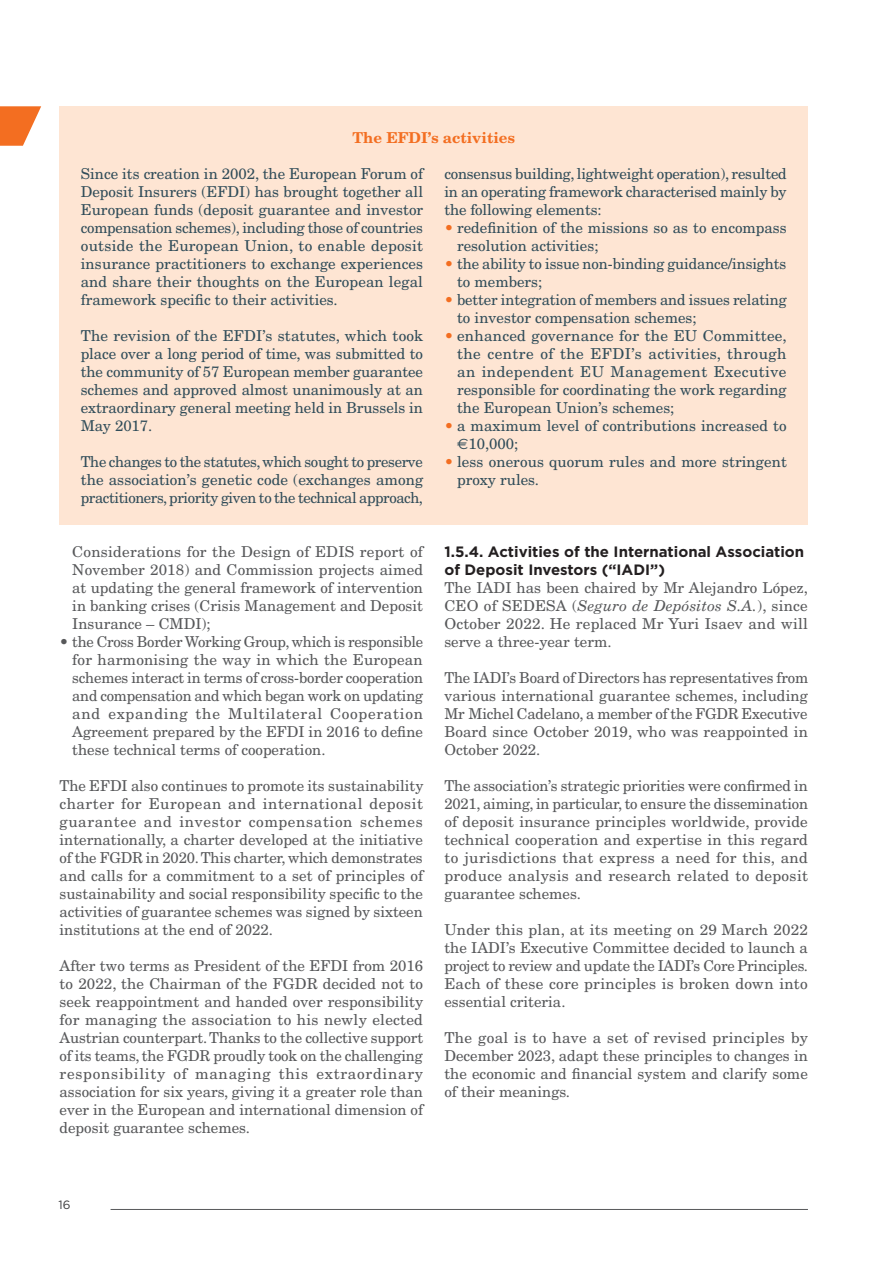
<style>
.page{position:relative;width:893px;height:1263px;background:#fff}
.page>*{position:absolute;margin:0;border:0;box-sizing:border-box;transform-origin:0 0}
.t1{font:15px/18px "New Century Schlbk LT Std";color:#57585a;text-align:justify}
.t2{font:15px/18px "New Century Schlbk LT Std";color:#304c59;text-align:justify}
.t3{font:700 15px/18px "Gotham HTF";color:#231f20}
.t4{font:italic 15px "New Century Schoolbook";letter-spacing:.01em;color:#57585a}
.t5{font:700 15px "New Century Schlbk LT Std";color:#f36e21}
.t6{font:12px "Gotham HTF";color:#3e3e3f}
.s1{color:#f36e21}
.s2{font-family:"Euro Sans"}
.s3{font-family:"New Century Schlbk LT Std";font-style:normal}
</style>
<div class="page">
<svg style="left:0;top:106px;width:41px;height:40px"></svg>
<div style="left:60px;top:106px;width:748px;height:419px;background:#fee5d3"></div>
<hr style="left:111px;top:1209px;width:697px;height:1px;background:#57585a">
<p class="t5" style="left:352px;top:128px;width:164px">The EFDI’s activities</p>
<p class="t2" style="left:81px;top:165px;width:344px">Since its creation in 2002, the European Forum of Deposit Insurers (EFDI) has brought together all European funds (deposit guarantee and investor compensation schemes), including those of countries outside the European Union, to enable deposit insurance practitioners to exchange experiences and share their thoughts on the European legal framework specific to their activities.</p>
<p class="t2" style="left:81px;top:327px;width:344px">The revision of the EFDI’s statutes, which took place over a long period of time, was submitted to the community of 57 European member guarantee schemes and approved almost unanimously at an extraordinary general meeting held in Brussels in May 2017.</p>
<p class="t2" style="left:81px;top:453px;width:344px">The changes to the statutes, which sought to preserve the association’s genetic code (exchanges among practitioners, priority given to the technical approach,</p>
<p class="t2" style="left:444px;top:165px;width:344px">consensus building, lightweight operation), resulted in an operating framework characterised mainly by the following elements:</p>
<p class="t2" style="left:457px;top:219px;width:331px;text-indent:-13px"><span class="s1">•</span> redefinition of the missions so as to encompass resolution activities;</p>
<p class="t2" style="left:457px;top:255px;width:331px;text-indent:-13px"><span class="s1">•</span> the ability to issue non-binding guidance/insights to members;</p>
<p class="t2" style="left:457px;top:291px;width:331px;text-indent:-13px"><span class="s1">•</span> better integration of members and issues relating to investor compensation schemes;</p>
<p class="t2" style="left:457px;top:327px;width:331px;text-indent:-13px"><span class="s1">•</span> enhanced governance for the EU Committee, the centre of the EFDI’s activities, through an independent EU Management Executive responsible for coordinating the work regarding the European Union’s schemes;</p>
<p class="t2" style="left:457px;top:417px;width:331px;text-indent:-13px"><span class="s1">•</span> a maximum level of contributions increased to <span class="s2">€</span>10,000;</p>
<p class="t2" style="left:457px;top:453px;width:331px;text-indent:-13px"><span class="s1">•</span> less onerous quorum rules and more stringent proxy rules.</p>
<p class="t1" style="left:72px;top:543px;width:352px">Considerations for the Design of EDIS report of November 2018) and Commission projects aimed at updating the general framework of intervention in banking crises (Crisis Management and Deposit Insurance – CMDI);</p>
<p class="t1" style="left:72px;top:633px;width:352px;text-indent:-13px">• the Cross Border Working Group, which is responsible for harmonising the way in which the European schemes interact in terms of cross-border cooperation and compensation and which began work on updating and expanding the Multilateral Cooperation Agreement prepared by the EFDI in 2016 to define these technical terms of cooperation.</p>
<p class="t1" style="left:60px;top:777px;width:365px">The EFDI also continues to promote its sustainability charter for European and international deposit guarantee and investor compensation schemes internationally, a charter developed at the initiative of the FGDR in 2020. This charter, which demonstrates and calls for a commitment to a set of principles of sustainability and social responsibility specific to the activities of guarantee schemes was signed by sixteen institutions at the end of 2022.</p>
<p class="t1" style="left:60px;top:957px;width:365px">After two terms as President of the EFDI from 2016 to 2022, the Chairman of the FGDR decided not to seek reappointment and handed over responsibility for managing the association to his newly elected Austrian counterpart. Thanks to the collective support of its teams, the FGDR proudly took on the challenging responsibility of managing this extraordinary association for six years, giving it a greater role than ever in the European and international dimension of deposit guarantee schemes.</p>
<p class="t3" style="left:444px;top:542px;width:361px">1.5.4. Activities of the International Association of Deposit Investors (“IADI”)</p>
<p class="t1" style="left:444px;top:579px;width:365px">The IADI has been chaired by Mr Alejandro López,</p>
<p class="t4" style="left:444px;top:597px;width:365px"><span class="s3">CEO of SEDESA (</span>Seguro de Depósitos S.A.<span class="s3">), since</span></p>
<p class="t1" style="left:444px;top:615px;width:365px">October 2022. He replaced Mr Yuri Isaev and will serve a three-year term.</p>
<p class="t1" style="left:444px;top:669px;width:365px">The IADI’s Board of Directors has representatives from various international guarantee schemes, including Mr Michel Cadelano, a member of the FGDR Executive Board since October 2019, who was reappointed in October 2022.</p>
<p class="t1" style="left:444px;top:777px;width:365px">The association’s strategic priorities were confirmed in 2021, aiming, in particular, to ensure the dissemination of deposit insurance principles worldwide, provide technical cooperation and expertise in this regard to jurisdictions that express a need for this, and produce analysis and research related to deposit guarantee schemes.</p>
<p class="t1" style="left:444px;top:921px;width:365px">Under this plan, at its meeting on 29 March 2022 the IADI’s Executive Committee decided to launch a project to review and update the IADI’s Core Principles.<br>Each of these core principles is broken down into essential criteria.</p>
<p class="t1" style="left:444px;top:1029px;width:365px">The goal is to have a set of revised principles by December 2023, adapt these principles to changes in the economic and financial system and clarify some of their meanings.</p>
<p class="t6" style="left:58px;top:1198px;width:14px">16</p>
</div>
